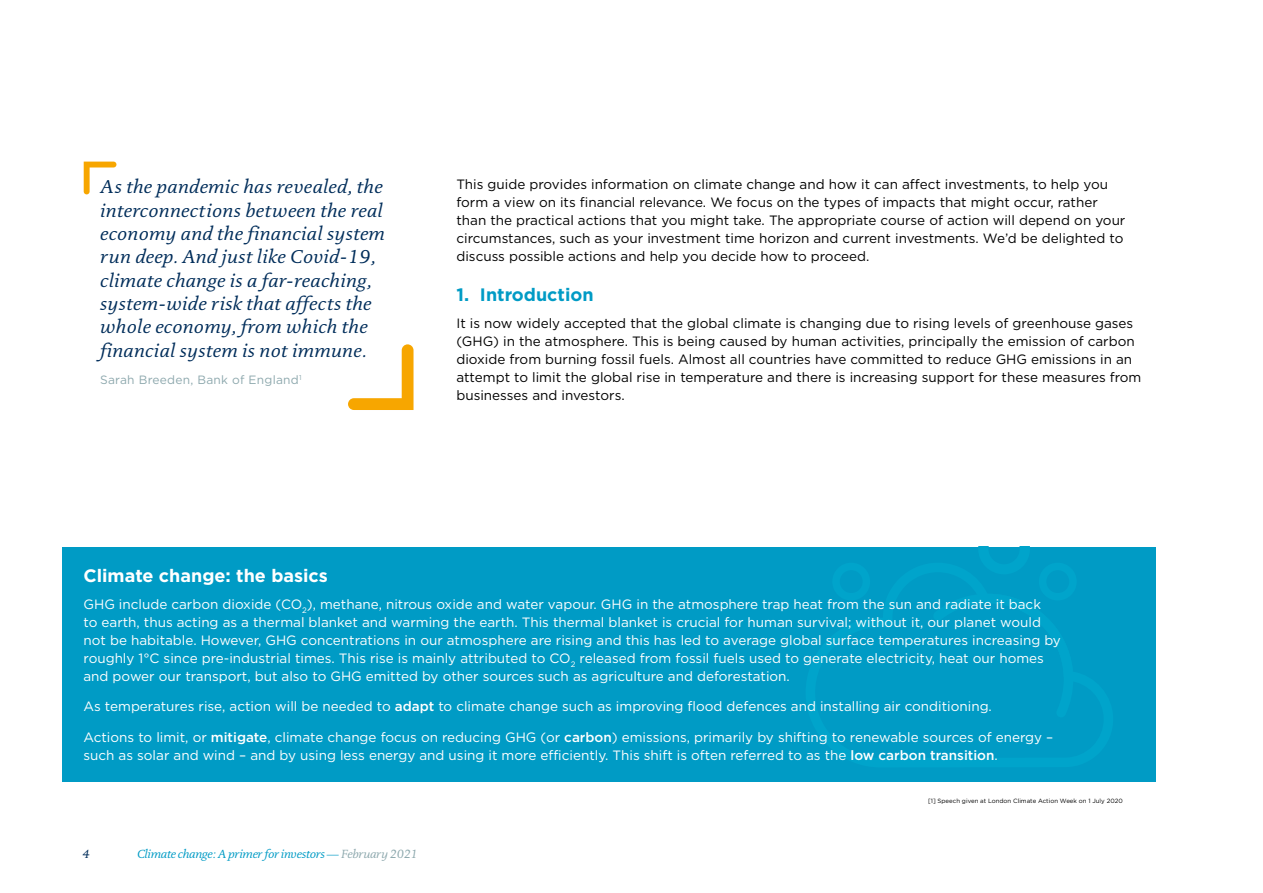
<style>
.page{position:relative;width:1263px;height:893px;background:#fff}
.page>*{position:absolute;margin:0;border:0;box-sizing:border-box;transform-origin:0 0}
.t1{font:italic 18.9px/23.2px "DTL Documenta TOT";letter-spacing:.02em;color:#002d5a}
.t2{font:700 18px "Gotham";color:#fff}
.t3{font:700 18px "Gotham";color:#009bc5}
.t4{font:13.5px/18px "Gotham";color:#fff}
.t5{font:13.5px/18px "Gotham";color:#000}
.t6{font:italic 12px "DTL Documenta TOT";letter-spacing:-.02em;color:#009bc5}
.t7{font:12px "Gotham";letter-spacing:.02em;color:#8da8ad}
.t8{font:italic 12px "DTL Documenta TOT";color:#002d5a}
.t9{font:6.15px "Gotham";color:#000}
.s1{font-weight:500}
.s2{color:#8ea9ae}
</style>
<div class="page">
<svg style="left:348px;top:344px;width:65px;height:66px"></svg>
<svg style="left:84px;top:162px;width:32px;height:32px"></svg>
<div style="left:62px;top:547px;width:1093px;height:234px;background:#009bc5"></div>
<p class="t1" style="left:100px;top:175px;width:286px">As the pandemic has revealed, the interconnections between the real economy and the financial system run deep. And just like Covid-19, climate change is a far-reaching, system-wide risk that affects the whole economy, from which the financial system is not immune.</p>
<p class="t7" style="left:100px;top:372px;width:203px">Sarah Breeden, Bank of England<sup>1</sup></p>
<p class="t5" style="left:456px;top:175px;width:670px">This guide provides information on climate change and how it can affect investments, to help you form a view on its financial relevance. We focus on the types of impacts that might occur, rather than the practical actions that you might take. The appropriate course of action will depend on your circumstances, such as your investment time horizon and current investments. We’d be delighted to discuss possible actions and help you decide how to proceed.</p>
<h2 class="t3" style="left:456px;top:283px;width:139px">1. Introduction</h2>
<p class="t5" style="left:456px;top:314px;width:686px">It is now widely accepted that the global climate is changing due to rising levels of greenhouse gases (GHG) in the atmosphere. This is being caused by human activities, principally the emission of carbon dioxide from burning fossil fuels. Almost all countries have committed to reduce GHG emissions in an attempt to limit the global rise in temperature and there is increasing support for these measures from businesses and investors.</p>
<h2 class="t2" style="left:83px;top:564px;width:246px">Climate change: the basics</h2>
<p class="t4" style="left:83px;top:595px;width:979px">GHG include carbon dioxide (CO<sub>2</sub>), methane, nitrous oxide and water vapour. GHG in the atmosphere trap heat from the sun and radiate it back<br>to earth, thus acting as a thermal blanket and warming the earth. This thermal blanket is crucial for human survival; without it, our planet would not be habitable. However, GHG concentrations in our atmosphere are rising and this has led to average global surface temperatures increasing by roughly 1°C since pre-industrial times. This rise is mainly attributed to CO<sub>2</sub> released from fossil fuels used to generate electricity, heat our homes and power our transport, but also to GHG emitted by other sources such as agriculture and deforestation.</p>
<p class="t4" style="left:83px;top:697px;width:910px">As temperatures rise, action will be needed to <span class="s1">adapt</span> to climate change such as improving flood defences and installing air conditioning.</p>
<p class="t4" style="left:83px;top:728px;width:971px">Actions to limit, or <span class="s1">mitigate</span>, climate change focus on reducing GHG (or <span class="s1">carbon</span>) emissions, primarily by shifting to renewable sources of energy – such as solar and wind – and by using less energy and using it more efficiently. This shift is often referred to as the <span class="s1">low carbon transition</span>.</p>
<p class="t8" style="left:83px;top:847px;width:9px">4</p>
<p class="t6" style="left:137px;top:847px;width:282px">Climate change: A primer for investors — <span class="s2">February 2021</span></p>
<p class="t9" style="left:928px;top:797px;width:196px">[1] Speech given at London Climate Action Week on 1 July 2020</p>
</div>
